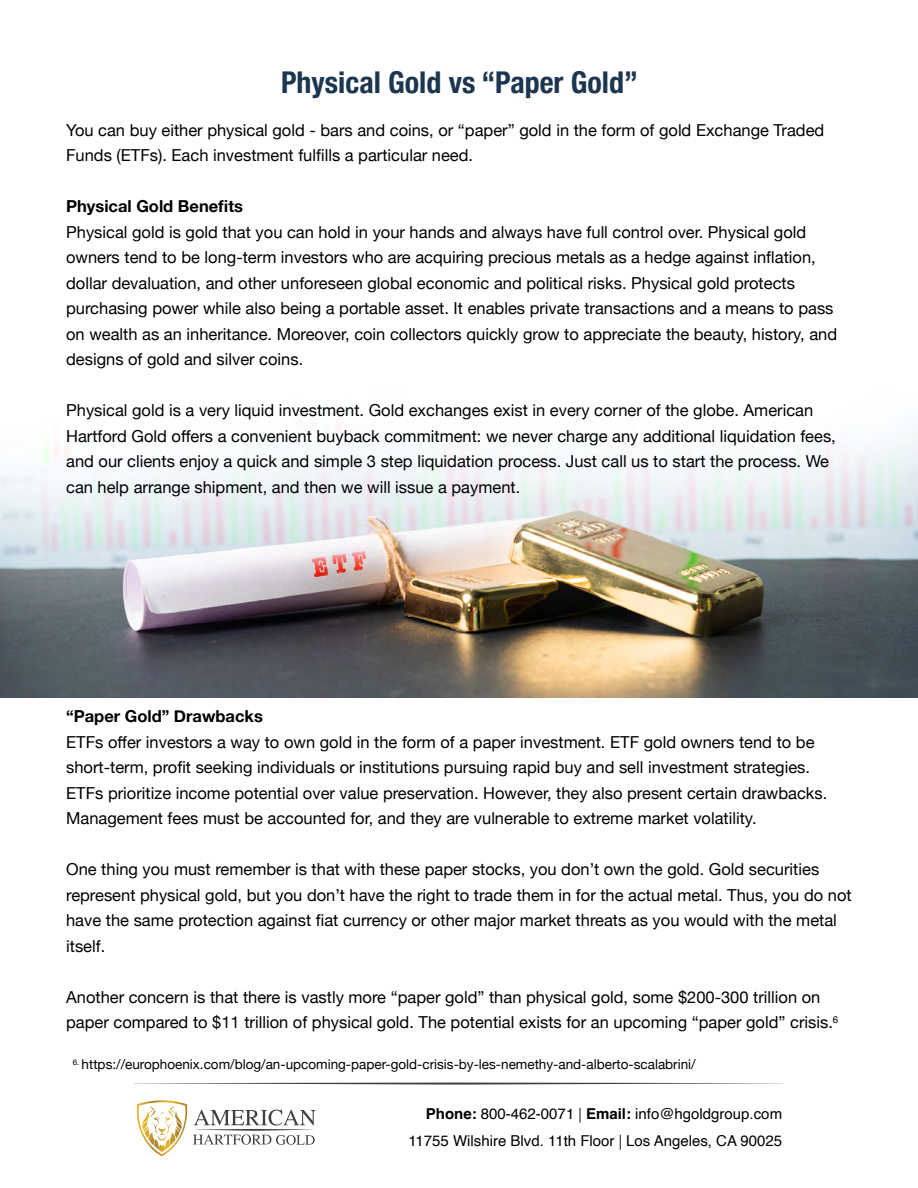
<style>
.page{position:relative;width:918px;height:1188px;background:#fff}
.page>*{position:absolute;margin:0;border:0;box-sizing:border-box;transform-origin:0 0}
.t1{font:700 condensed 30px "Helvetica Neue";color:#1c364f}
.t2{font:16.5px/25.5px "Helvetica Neue";color:#000}
.t3{font:700 16.5px "Helvetica Neue";color:#000}
.t4{font:15px/27px "Helvetica";color:#000;text-align:right}
.t5{font:13.5px "Helvetica Neue";color:#000}
.s1{font-weight:700}
.s2{font-weight:300}
</style>
<div class="page">
<svg style="left:134px;top:1083px;width:649px;height:2px"></svg>
<svg style="left:136px;top:1100px;width:180px;height:56px"></svg>
<img style="left:0;top:420px;width:918px;height:278px">
<h1 class="t1" style="left:281px;top:58px;width:358px">Physical Gold vs “Paper Gold”</h1>
<p class="t2" style="left:66px;top:118px;width:760px">You can buy either physical gold - bars and coins, or “paper” gold in the form of gold Exchange Traded<br>Funds (ETFs). Each investment fulfills a particular need.</p>
<p class="t3" style="left:66px;top:194px;width:178px">Physical Gold Benefits</p>
<p class="t2" style="left:66px;top:220px;width:773px">Physical gold is gold that you can hold in your hands and always have full control over. Physical gold owners tend to be long-term investors who are acquiring precious metals as a hedge against inflation, dollar devaluation, and other unforeseen global economic and political risks. Physical gold protects purchasing power while also being a portable asset. It enables private transactions and a means to pass on wealth as an inheritance. Moreover, coin collectors quickly grow to appreciate the beauty, history, and designs of gold and silver coins.</p>
<p class="t2" style="left:66px;top:399px;width:771px">Physical gold is a very liquid investment. Gold exchanges exist in every corner of the globe. American Hartford Gold offers a convenient buyback commitment: we never charge any additional liquidation fees, and our clients enjoy a quick and simple 3 step liquidation process. Just call us to start the process. We can help arrange shipment, and then we will issue a payment.</p>
<p class="t3" style="left:66px;top:704px;width:198px">“Paper Gold” Drawbacks</p>
<p class="t2" style="left:66px;top:730px;width:763px">ETFs offer investors a way to own gold in the form of a paper investment. ETF gold owners tend to be short-term, profit seeking individuals or institutions pursuing rapid buy and sell investment strategies.<br>ETFs prioritize income potential over value preservation. However, they also present certain drawbacks.<br>Management fees must be accounted for, and they are vulnerable to extreme market volatility.</p>
<p class="t2" style="left:66px;top:858px;width:787px">One thing you must remember is that with these paper stocks, you don’t own the gold. Gold securities represent physical gold, but you don’t have the right to trade them in for the actual metal. Thus, you do not have the same protection against fiat currency or other major market threats as you would with the metal itself.</p>
<p class="t2" style="left:66px;top:985px;width:774px">Another concern is that there is vastly more “paper gold” than physical gold, some $200-300 trillion on paper compared to $11 trillion of physical gold. The potential exists for an upcoming “paper gold” crisis.<sup>6</sup></p>
<p class="t5" style="left:73px;top:1054px;width:624px"><sup>6.</sup> https://europhoenix.com/blog/an-upcoming-paper-gold-crisis-by-les-nemethy-and-alberto-scalabrini/</p>
<p class="t4" style="left:408px;top:1101px;width:375px"><span class="s1">Phone:</span> 800-462-0071 <span class="s2">|</span> <span class="s1">Email:</span> info@hgoldgroup.com<br>11755 Wilshire Blvd. 11th Floor <span class="s2">|</span> Los Angeles, CA 90025</p>
</div>
